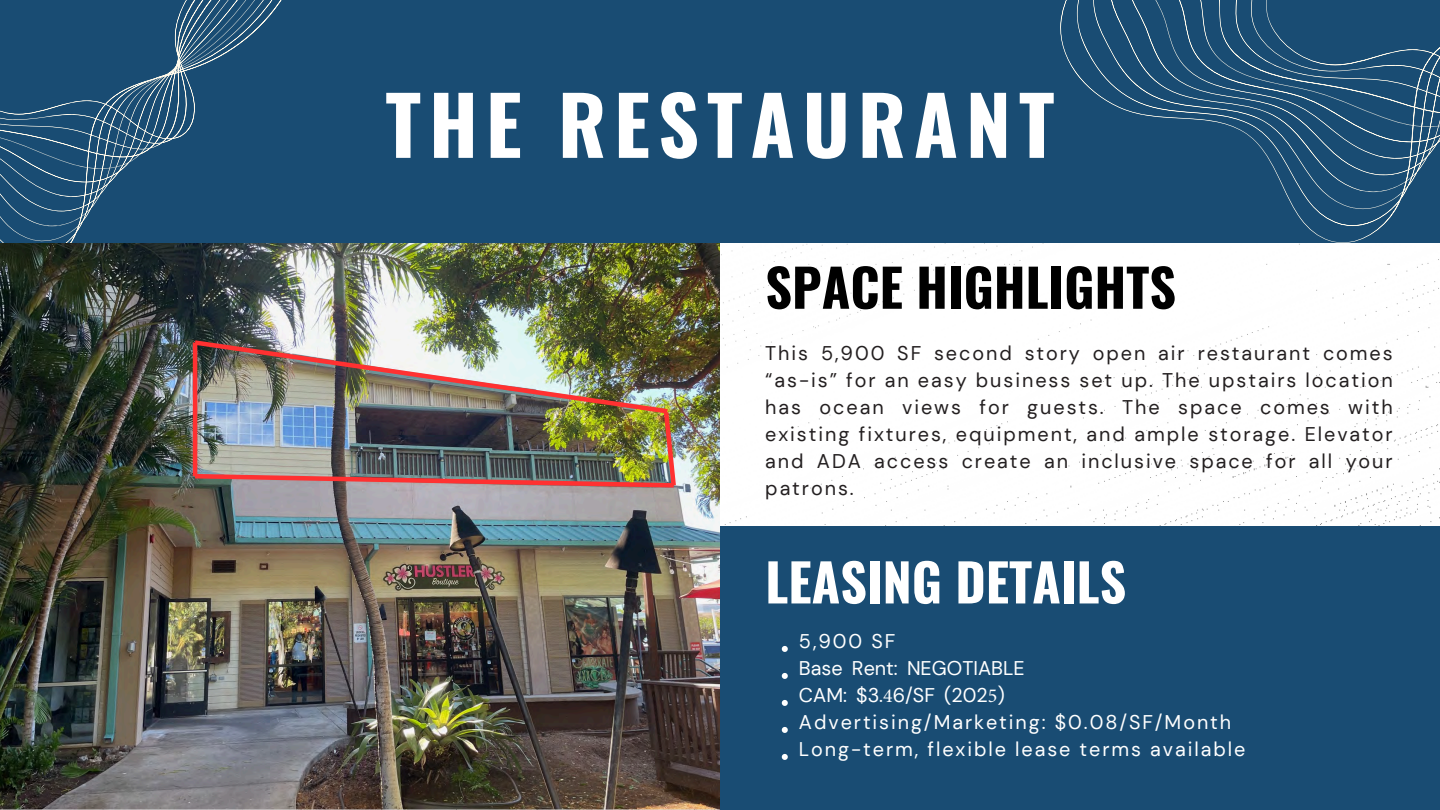
<style>
.page{position:relative;width:1440px;height:810px;background:#fff}
.page>*{position:absolute;margin:0;border:0;box-sizing:border-box;transform-origin:0 0}
.t1{font:700 80.3px "Oswald";letter-spacing:.1em;color:#fff}
.t2{font:700 52px "Oswald";color:#000}
.t3{font:700 52px "Oswald";color:#fff}
.t4{font:19.8px/27px "DM Sans";letter-spacing:.1em;color:#231f20;text-align:justify}
.t5{font:19.8px/27px "DM Sans";letter-spacing:.1em;color:#fff}
.s1{font-family:"Minion Pro"}
</style>
<div class="page">
<div style="left:0;top:0;width:1440px;height:243px;background:#194c73"></div>
<svg style="left:1060px;top:0;width:380px;height:243px"></svg>
<svg style="left:0;top:0;width:282px;height:243px"></svg>
<img style="left:0;top:243px;width:720px;height:567px">
<div style="left:720px;top:526px;width:720px;height:284px;background:#194c73"></div>
<img style="left:190px;top:337px;width:489px;height:153px">
<hr style="left:193px;top:343px;width:4px;height:133px;background:#ff3131">
<svg style="left:782px;top:646px;width:6px;height:6px"></svg>
<svg style="left:782px;top:673px;width:6px;height:6px"></svg>
<svg style="left:782px;top:700px;width:6px;height:6px"></svg>
<svg style="left:782px;top:727px;width:6px;height:6px"></svg>
<svg style="left:782px;top:754px;width:6px;height:6px"></svg>
<p class="t1" style="left:385px;top:62px;width:671px">THE RESTAURANT</p>
<p class="t2" style="left:765px;top:247px;width:412px">SPACE HIGHLIGHTS</p>
<p class="t4" style="left:765px;top:340px;width:629px">This 5,900 SF second story open air restaurant comes “as-is” for an easy business set up. The upstairs location has ocean views for guests. The space comes with existing fixtures, equipment, and ample storage. Elevator and ADA access create an inclusive space for all your patrons.</p>
<p class="t3" style="left:765px;top:541px;width:362px">LEASING DETAILS</p>
<h2 class="t5" style="left:799px;top:628px;width:448px">5,900 SF<br>Base Rent: NEGOTIABLE<br>CAM: $3.<span class="s1">4</span>6/SF (202<span class="s1">5</span>)<br>Advertising/Marketing: $0.08/SF/Month<br>Long-term, flexible lease terms available</h2>
</div>
